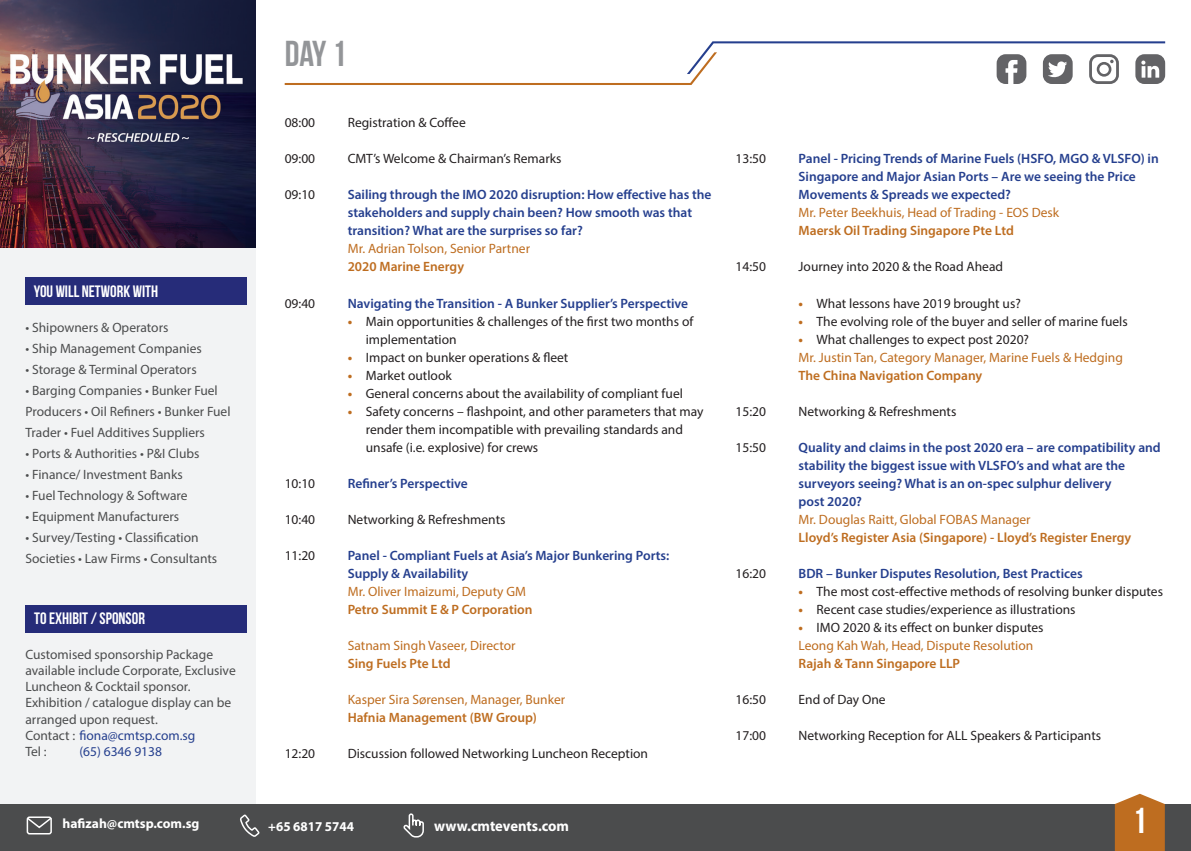
<style>
.page{position:relative;width:1191px;height:851px;background:#fff}
.page>*{position:absolute;margin:0;border:0;box-sizing:border-box;transform-origin:0 0}
.t1{font:700 36px "Bebas Neue";color:#939598}
.t2{font:700 36px "Bebas Neue";color:#fff}
.t3{font:700 16.5px "Bebas Neue";color:#fff}
.t4{font:700 15px "Myriad Pro";color:#fff}
.t5{font:13.5px/18px "Myriad Pro";color:#231f20}
.t6{font:600 13.5px/18px "Myriad Pro";color:#253f8e}
.t7{font:13.5px/16.2px "Myriad Pro";color:#4b4c4d}
.t8{font:13.5px "Myriad Pro";color:#be6d20}
.t9{font:600 13.5px "Myriad Pro";color:#be6d20}
.t10{font:700 13.5px "Myriad Pro";color:#fff}
.t11{font:13.5px "Myriad Pro";color:#253f8e}
.s1{color:#253f8e}
.s2{font-weight:700;color:#be6d20}
</style>
<div class="page">
<div style="left:0;top:804px;width:1191px;height:46px;background:#4b4c4d"></div>
<svg style="left:403px;top:813px;width:21px;height:25px"></svg>
<svg style="left:240px;top:814px;width:20px;height:23px"></svg>
<div style="left:27px;top:816px;width:25px;height:18px;border:2px solid #fff;border-radius:2px"></div>
<svg style="left:26px;top:816px;width:26px;height:13px"></svg>
<div style="left:0;top:247px;width:256px;height:557px;background:#f2f3f4"></div>
<svg style="left:1114px;top:793px;width:50px;height:57px;background:#c37b37"></svg>
<div style="left:26px;top:605px;width:221px;height:27px;background:#262c79"></div>
<svg style="left:285px;top:41px;width:880px;height:44px"></svg>
<div style="left:25px;top:277px;width:222px;height:28px;background:#262c79"></div>
<img style="left:0;top:0;width:256px;height:247px">
<p class="t3" style="left:34px;top:282px;width:126px">YOU WILL NETWORK WITH</p>
<p class="t7" style="left:25px;top:319px;width:144px">• Shipowners &amp; Operators</p>
<p class="t7" style="left:25px;top:340px;width:178px">• Ship Management Companies</p>
<p class="t7" style="left:25px;top:361px;width:173px">• Storage &amp; Terminal Operators</p>
<p class="t7" style="left:25px;top:380px;width:207px;line-height:21px">• Barging Companies • Bunker Fuel<br>Producers • Oil Refiners • Bunker Fuel<br>Trader • Fuel Additives Suppliers</p>
<p class="t7" style="left:25px;top:445px;width:176px">• Ports &amp; Authorities • P&amp;I Clubs</p>
<p class="t7" style="left:25px;top:466px;width:159px">• Finance/ Investment Banks</p>
<p class="t7" style="left:25px;top:487px;width:164px">• Fuel Technology &amp; Software</p>
<p class="t7" style="left:25px;top:508px;width:155px">• Equipment Manufacturers</p>
<p class="t7" style="left:25px;top:527px;width:193px;line-height:21px">• Survey/Testing • Classification<br>Societies • Law Firms • Consultants</p>
<p class="t3" style="left:34px;top:609px;width:112px">TO EXHIBIT / SPONSOR</p>
<p class="t7" style="left:25px;top:646px;width:212px">Customised sponsorship Package available include Corporate, Exclusive<br>Luncheon &amp; Cocktail sponsor.<br>Exhibition / catalogue display can be arranged upon request.<br>Contact : <span class="s1">fiona@cmtsp.com.sg</span></p>
<p class="t7" style="left:25px;top:743px;width:23px">Tel :</p>
<p class="t11" style="left:79px;top:743px;width:84px">(65) 6346 9138</p>
<p class="t1" style="left:285px;top:34px;width:63px">Day 1</p>
<p class="t5" style="left:285px;top:114px;width:32px">08:00</p>
<p class="t5" style="left:348px;top:114px;width:120px">Registration &amp; Coffee</p>
<p class="t5" style="left:285px;top:150px;width:32px">09:00</p>
<p class="t5" style="left:348px;top:150px;width:215px">CMT’s Welcome &amp; Chairman’s Remarks</p>
<p class="t5" style="left:285px;top:186px;width:32px">09:10</p>
<p class="t6" style="left:348px;top:185px;width:365px">Sailing through the IMO 2020 disruption: How effective has the stakeholders and supply chain been? How smooth was that transition? What are the surprises so far?</p>
<p class="t8" style="left:348px;top:240px;width:184px">Mr. Adrian Tolson, Senior Partner</p>
<p class="t9" style="left:348px;top:258px;width:118px">2020 Marine Energy</p>
<p class="t5" style="left:285px;top:294px;width:32px">09:40</p>
<p class="t6" style="left:348px;top:293px;width:342px">Navigating the Transition - A Bunker Supplier’s Perspective</p>
<p class="t5" style="left:366px;top:312px;width:329px;text-indent:-18px"><span class="s2">•</span> Main opportunities &amp; challenges of the first two months of implementation</p>
<p class="t5" style="left:348px;top:348px;width:222px"><span class="s2">•</span> Impact on bunker operations &amp; fleet</p>
<p class="t5" style="left:348px;top:366px;width:105px"><span class="s2">•</span> Market outlook</p>
<p class="t5" style="left:348px;top:384px;width:337px"><span class="s2">•</span> General concerns about the availability of compliant fuel</p>
<p class="t5" style="left:366px;top:402px;width:339px;text-indent:-18px"><span class="s2">•</span> Safety concerns – flashpoint, and other parameters that may render them incompatible with prevailing standards and unsafe (i.e. explosive) for crews</p>
<p class="t5" style="left:285px;top:474px;width:32px">10:10</p>
<p class="t6" style="left:348px;top:473px;width:122px">Refiner’s Perspective</p>
<p class="t5" style="left:285px;top:510px;width:32px">10:40</p>
<p class="t5" style="left:348px;top:510px;width:159px">Networking &amp; Refreshments</p>
<p class="t5" style="left:285px;top:546px;width:32px">11:20</p>
<p class="t6" style="left:348px;top:545px;width:323px">Panel - Compliant Fuels at Asia’s Major Bunkering Ports:</p>
<p class="t6" style="left:348px;top:563px;width:122px">Supply &amp; Availability</p>
<p class="t8" style="left:348px;top:582px;width:180px">Mr. Oliver Imaizumi, Deputy GM</p>
<p class="t9" style="left:348px;top:600px;width:186px">Petro Summit E &amp; P Corporation</p>
<p class="t8" style="left:348px;top:636px;width:169px">Satnam Singh Vaseer, Director</p>
<p class="t9" style="left:348px;top:654px;width:104px">Sing Fuels Pte Ltd</p>
<p class="t8" style="left:348px;top:690px;width:219px">Kasper Sira Sørensen, Manager, Bunker</p>
<p class="t9" style="left:348px;top:708px;width:191px">Hafnia Management (BW Group)</p>
<p class="t5" style="left:285px;top:744px;width:32px">12:20</p>
<p class="t5" style="left:348px;top:744px;width:302px">Discussion followed Networking Luncheon Reception</p>
<p class="t10" style="left:63px;top:814px;width:138px">hafizah@cmtsp.com.sg</p>
<p class="t10" style="left:268px;top:817px;width:87px">+65 6817 5744</p>
<p class="t4" style="left:434px;top:816px;width:136px">www.cmtevents.com</p>
<p class="t5" style="left:735px;top:150px;width:32px">13:50</p>
<p class="t6" style="left:798px;top:149px;width:362px">Panel - Pricing Trends of Marine Fuels (HSFO, MGO &amp; VLSFO) in<br>Singapore and Major Asian Ports – Are we seeing the Price<br>Movements &amp; Spreads we expected?</p>
<p class="t8" style="left:798px;top:204px;width:262px">Mr. Peter Beekhuis, Head of Trading - EOS Desk</p>
<p class="t9" style="left:798px;top:222px;width:217px">Maersk Oil Trading Singapore Pte Ltd</p>
<p class="t5" style="left:735px;top:258px;width:32px">14:50</p>
<p class="t5" style="left:798px;top:258px;width:206px">Journey into 2020 &amp; the Road Ahead</p>
<p class="t5" style="left:798px;top:294px;width:224px"><span class="s2">•</span> What lessons have 2019 brought us?</p>
<p class="t5" style="left:798px;top:312px;width:331px"><span class="s2">•</span> The evolving role of the buyer and seller of marine fuels</p>
<p class="t5" style="left:798px;top:330px;width:232px"><span class="s2">•</span> What challenges to expect post 2020?</p>
<p class="t8" style="left:798px;top:348px;width:326px">Mr. Justin Tan, Category Manager, Marine Fuels &amp; Hedging</p>
<p class="t9" style="left:798px;top:366px;width:185px">The China Navigation Company</p>
<p class="t5" style="left:735px;top:402px;width:32px">15:20</p>
<p class="t5" style="left:798px;top:402px;width:159px">Networking &amp; Refreshments</p>
<p class="t5" style="left:735px;top:438px;width:32px">15:50</p>
<p class="t6" style="left:798px;top:437px;width:364px">Quality and claims in the post 2020 era – are compatibility and stability the biggest issue with VLSFO’s and what are the surveyors seeing? What is an on-spec sulphur delivery<br>post 2020?</p>
<p class="t8" style="left:798px;top:510px;width:234px">Mr. Douglas Raitt, Global FOBAS Manager</p>
<p class="t9" style="left:798px;top:528px;width:334px">Lloyd’s Register Asia (Singapore) - Lloyd’s Register Energy</p>
<p class="t5" style="left:735px;top:564px;width:32px">16:20</p>
<p class="t6" style="left:798px;top:563px;width:285px">BDR – Bunker Disputes Resolution, Best Practices</p>
<p class="t5" style="left:798px;top:582px;width:366px"><span class="s2">•</span> The most cost-effective methods of resolving bunker disputes</p>
<p class="t5" style="left:798px;top:600px;width:278px"><span class="s2">•</span> Recent case studies/experience as illustrations</p>
<p class="t5" style="left:798px;top:618px;width:246px"><span class="s2">•</span> IMO 2020 &amp; its effect on bunker disputes</p>
<p class="t8" style="left:798px;top:636px;width:236px">Leong Kah Wah, Head, Dispute Resolution</p>
<p class="t9" style="left:798px;top:654px;width:163px">Rajah &amp; Tann Singapore LLP</p>
<p class="t5" style="left:735px;top:690px;width:32px">16:50</p>
<p class="t5" style="left:798px;top:690px;width:88px">End of Day One</p>
<p class="t5" style="left:735px;top:726px;width:32px">17:00</p>
<p class="t5" style="left:798px;top:726px;width:304px">Networking Reception for ALL Speakers &amp; Participants</p>
<p class="t2" style="left:1132px;top:800px;width:16px">1</p>
</div>
